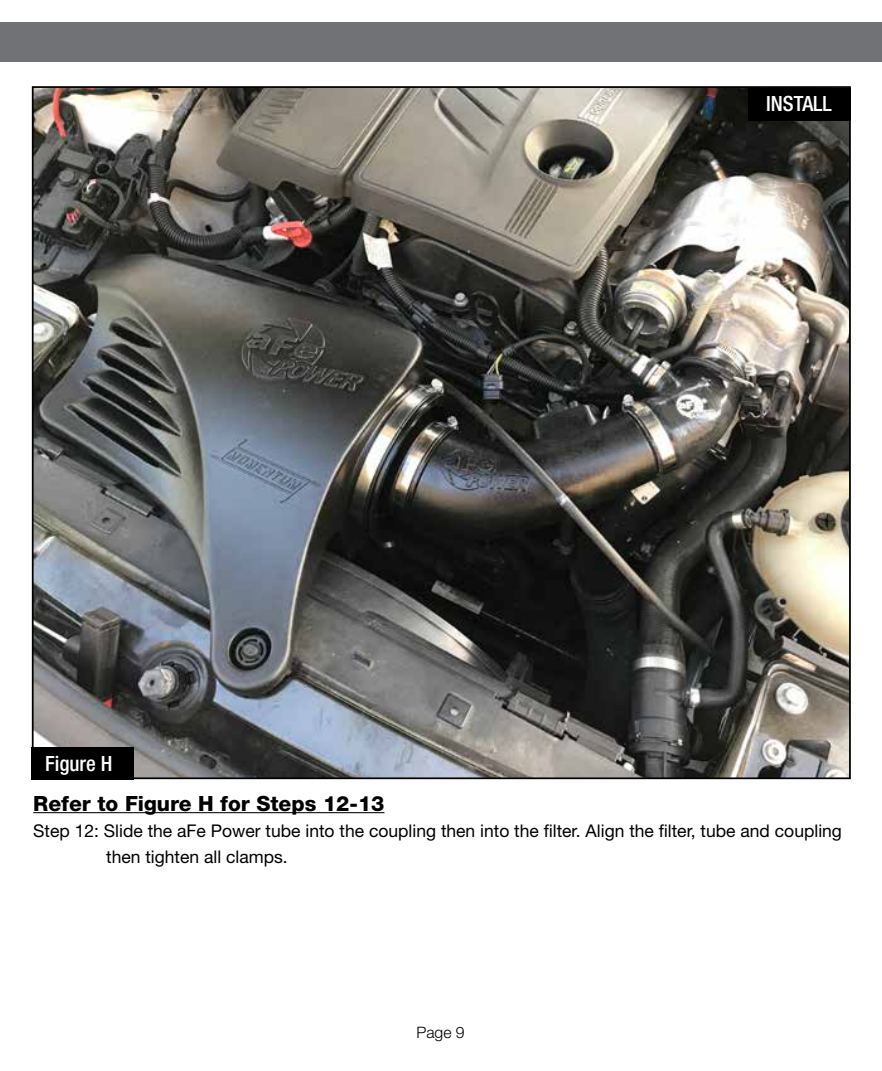
<style>
.page{position:relative;width:882px;height:1071px;background:#fff}
.page>*{position:absolute;margin:0;border:0;box-sizing:border-box;transform-origin:0 0}
.t1{font:800 21px "Helvetica Neue";color:#000}
.t2{font:500 condensed 21px "Helvetica Neue";color:#fff}
.t3{font:17.5px/26.2px "Helvetica Neue";color:#000}
.t4{font:300 15.75px "Helvetica Neue";color:#000}
</style>
<div class="page">
<div style="left:0;top:23px;width:882px;height:39px;background:#717275"></div>
<img style="left:35px;top:89px;width:813px;height:687px">
<hr style="left:33px;top:812px;width:351px;height:1px;background:#000">
<div style="left:32px;top:747px;width:102px;height:33px;background:#000"></div>
<div style="left:748px;top:88px;width:102px;height:33px;background:#000"></div>
<p class="t2" style="left:45px;top:751px;width:69px">Figure H</p>
<p class="t2" style="left:766px;top:91px;width:67px">INSTALL</p>
<p class="t1" style="left:33px;top:791px;width:353px">Refer to Figure H for Steps 12-13</p>
<p class="t3" style="left:106px;top:817px;width:737px;text-indent:-73px">Step 12: Slide the aFe Power tube into the coupling then into the filter. Align the filter, tube and coupling then tighten all clamps.</p>
<p class="t4" style="left:416px;top:1023px;width:50px">Page 9</p>
</div>
